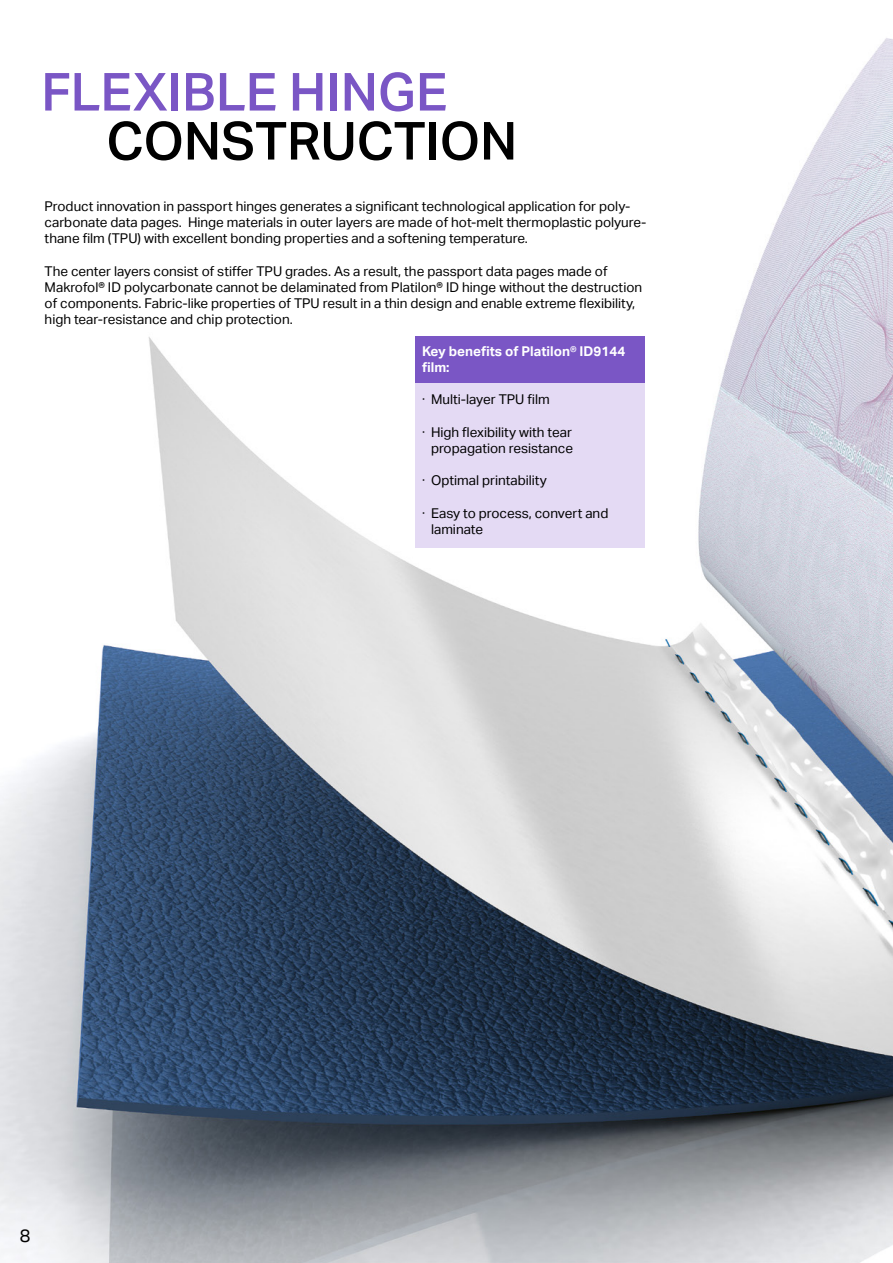
<style>
.page{position:relative;width:893px;height:1263px;background:#fff}
.page>*{position:absolute;margin:0;border:0;box-sizing:border-box;transform-origin:0 0}
.t1{font:500 52.5px "Aktiv Grotesk";color:#7a56c5}
.t2{font:500 52.5px "Aktiv Grotesk";letter-spacing:-.005em;color:#000}
.t3{font:18px "Aktiv Grotesk";color:#000}
.t4{font:13.5px/16.2px "Aktiv Grotesk";color:#000}
.t5{font:700 13.5px/16.2px "Aktiv Grotesk";color:#fff}
</style>
<div class="page">
<img style="left:0;top:38px;width:893px;height:1225px">
<div style="left:416px;top:336px;width:229px;height:48px;background:#7a56c5"></div>
<div style="left:416px;top:383px;width:229px;height:164px;background:#e4daf4"></div>
<h1 class="t1" style="left:41px;top:62px;width:408px">FLEXIBLE HINGE</h1>
<h1 class="t2" style="left:106px;top:111px;width:412px">CONSTRUCTION</h1>
<p class="t4" style="left:45px;top:198px;width:603px">Product innovation in passport hinges generates a significant technological application for poly&shy;carbonate data pages. Hinge materials in outer layers are made of hot-melt thermoplastic polyure&shy;thane film (TPU) with excellent bonding properties and a softening temperature.</p>
<p class="t4" style="left:45px;top:263px;width:599px">The center layers consist of stiffer TPU grades. As a result, the passport data pages made of Makrofol® ID polycarbonate cannot be delaminated from Platilon® ID hinge without the destruction of components. Fabric-like properties of TPU result in a thin design and enable extreme flexibility, high tear-resistance and chip protection.</p>
<p class="t5" style="left:422px;top:343px;width:205px">Key benefits of Platilon® ID9144 film:</p>
<p class="t4" style="left:422px;top:391px;width:129px">· Multi-layer TPU film</p>
<p class="t4" style="left:422px;top:424px;width:152px;text-align:right">· High flexibility with tear propagation resistance</p>
<p class="t4" style="left:422px;top:472px;width:126px">· Optimal printability</p>
<p class="t4" style="left:431px;top:505px;width:179px;text-indent:-9px">· Easy to process, convert and laminate</p>
<h2 class="t3" style="left:20px;top:1225px;width:12px">8</h2>
</div>
